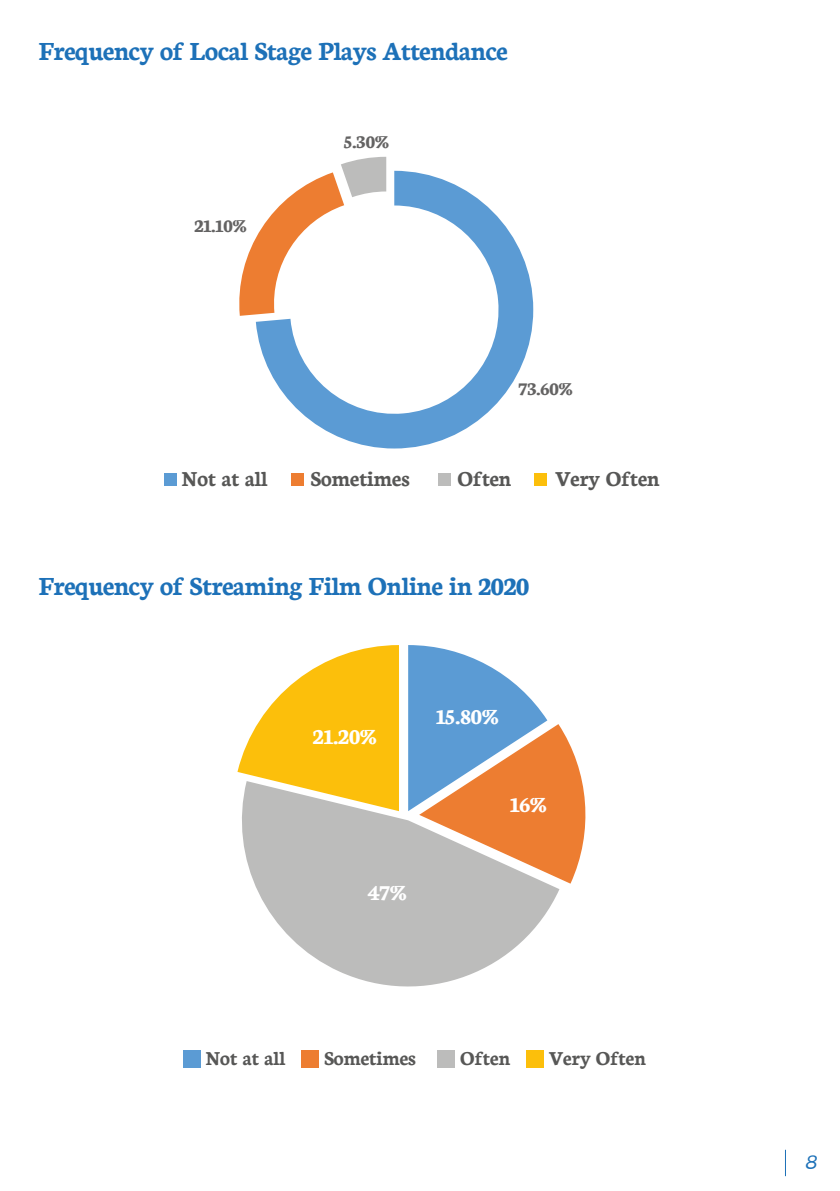
<style>
.page{position:relative;width:840px;height:1191px;background:#fff}
.page>*{position:absolute;margin:0;border:0;box-sizing:border-box;transform-origin:0 0}
.t1{font:700 28px "Neuton";letter-spacing:-.01em;color:#1d71b8}
.t2{font:700 23.8px "Neuton";color:#fff}
.t3{font:700 22.8px "Neuton";color:#575756}
.t4{font:700 21.2px "Neuton";color:#575756}
.t5{font:700 20px "Neuton";color:#646363}
.t6{font:italic 19.4px "Montserrat";color:#1d71b8}
</style>
<div class="page">
<svg style="left:256px;top:171px;width:277px;height:277px"></svg>
<svg style="left:239px;top:157px;width:147px;height:159px"></svg>
<div style="left:164px;top:473px;width:12px;height:13px;background:#5b9bd4"></div>
<div style="left:291px;top:473px;width:13px;height:13px;background:#ed7d31"></div>
<div style="left:438px;top:473px;width:12px;height:13px;background:#bcbcbb"></div>
<div style="left:534px;top:473px;width:12px;height:13px;background:#fcbf0b"></div>
<svg style="left:408px;top:645px;width:178px;height:238px"></svg>
<svg style="left:242px;top:781px;width:317px;height:206px;fill:#bcbcbb"></svg>
<svg style="left:237px;top:645px;width:162px;height:166px"></svg>
<div style="left:183px;top:1050px;width:18px;height:18px;background:#5b9bd4"></div>
<div style="left:301px;top:1050px;width:18px;height:18px;background:#ed7d31"></div>
<div style="left:437px;top:1050px;width:18px;height:18px;background:#bcbcbb"></div>
<div style="left:526px;top:1050px;width:17px;height:18px;background:#fcbf0b"></div>
<p class="t1" style="left:39px;top:33px;width:470px">Frequency of Local Stage Plays Attendance</p>
<p class="t5" style="left:194px;top:212px;width:56px">21.10%</p>
<p class="t5" style="left:344px;top:129px;width:49px">5.30%</p>
<p class="t5" style="left:518px;top:376px;width:58px">73.60%</p>
<p class="t3" style="left:182px;top:464px;width:87px">Not at all</p>
<p class="t3" style="left:311px;top:464px;width:100px">Sometimes</p>
<p class="t3" style="left:457px;top:464px;width:55px">Often</p>
<p class="t3" style="left:555px;top:464px;width:106px">Very Often</p>
<p class="t1" style="left:39px;top:568px;width:492px">Frequency of Streaming Film Online in 2020</p>
<p class="t2" style="left:313px;top:721px;width:68px">21.20%</p>
<p class="t2" style="left:368px;top:877px;width:43px">47%</p>
<p class="t2" style="left:436px;top:701px;width:67px">15.80%</p>
<p class="t2" style="left:509px;top:789px;width:41px">16%</p>
<p class="t4" style="left:206px;top:1045px;width:81px">Not at all</p>
<p class="t4" style="left:324px;top:1045px;width:93px">Sometimes</p>
<p class="t4" style="left:460px;top:1045px;width:51px">Often</p>
<p class="t4" style="left:549px;top:1045px;width:98px">Very Often</p>
<p class="t6" style="left:804px;top:1147px;width:15px">8</p>
</div>
